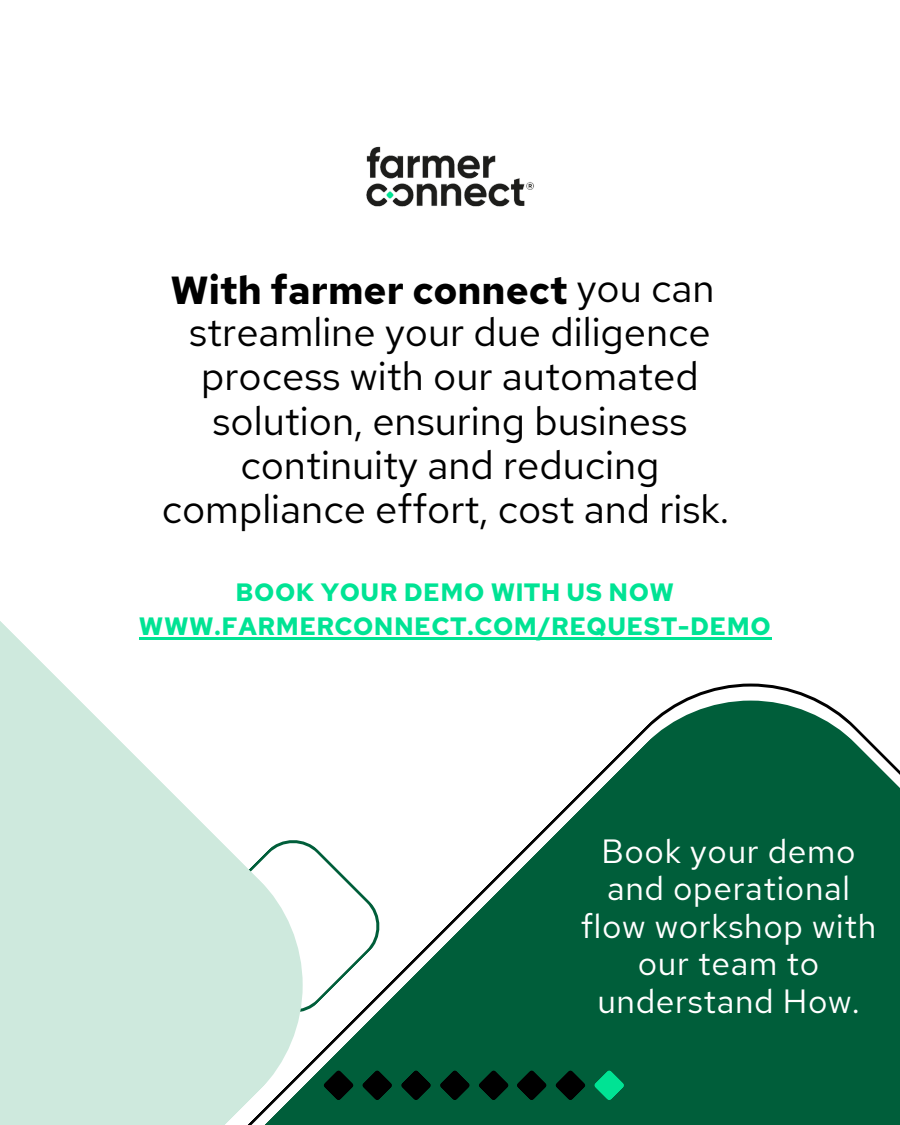
<style>
.page{position:relative;width:900px;height:1125px;background:#fff}
.page>*{position:absolute;margin:0;border:0;box-sizing:border-box;transform-origin:0 0}
.t1{font:40px "Red Hat Text";color:#000}
.t2{font:700 39px "Red Hat Text";color:#000}
.t3{font:33.5px/37.5px "Red Hat Text";letter-spacing:.02em;color:#fff;text-align:center}
.t4{font:700 25px/34.5px "Red Hat Text";letter-spacing:.02em;color:#00e394;text-align:center}
</style>
<div class="page">
<svg style="left:303px;top:701px;width:597px;height:424px;fill:#005e3a"></svg>
<svg style="left:303px;top:837px;width:80px;height:179px"></svg>
<svg style="left:324px;top:1071px;width:29px;height:29px"></svg>
<svg style="left:363px;top:1071px;width:29px;height:29px"></svg>
<svg style="left:401px;top:1071px;width:30px;height:29px"></svg>
<svg style="left:440px;top:1071px;width:30px;height:29px"></svg>
<svg style="left:479px;top:1071px;width:29px;height:29px"></svg>
<svg style="left:517px;top:1071px;width:29px;height:29px"></svg>
<svg style="left:556px;top:1071px;width:29px;height:29px"></svg>
<svg style="left:595px;top:1071px;width:29px;height:29px"></svg>
<img style="left:366px;top:146px;width:168px;height:61px">
<svg style="left:0;top:621px;width:303px;height:504px;fill:#cee9dd"></svg>
<hr style="left:139px;top:637px;width:632px;height:2px;background:#00e394">
<p class="t2" style="left:170px;top:264px;width:399px">With farmer connect</p>
<h1 class="t1" style="left:577px;top:261px;width:140px">you can</h1>
<h1 class="t1" style="left:189px;top:305px;width:523px">streamline your due diligence</h1>
<h1 class="t1" style="left:201px;top:350px;width:499px">process with our automated</h1>
<h1 class="t1" style="left:213px;top:394px;width:476px">solution, ensuring business</h1>
<h1 class="t1" style="left:240px;top:438px;width:421px">continuity and reducing</h1>
<h1 class="t1" style="left:162px;top:482px;width:569px">compliance effort, cost and risk.</h1>
<h4 class="t4" style="left:139px;top:575px;width:633px">BOOK YOUR DEMO WITH US NOW<br>WWW.FARMERCONNECT.COM/REQUEST-DEMO</h4>
<p class="t3" style="left:581px;top:832px;width:297px">Book your demo and operational flow workshop with our team to understand How.</p>
</div>
